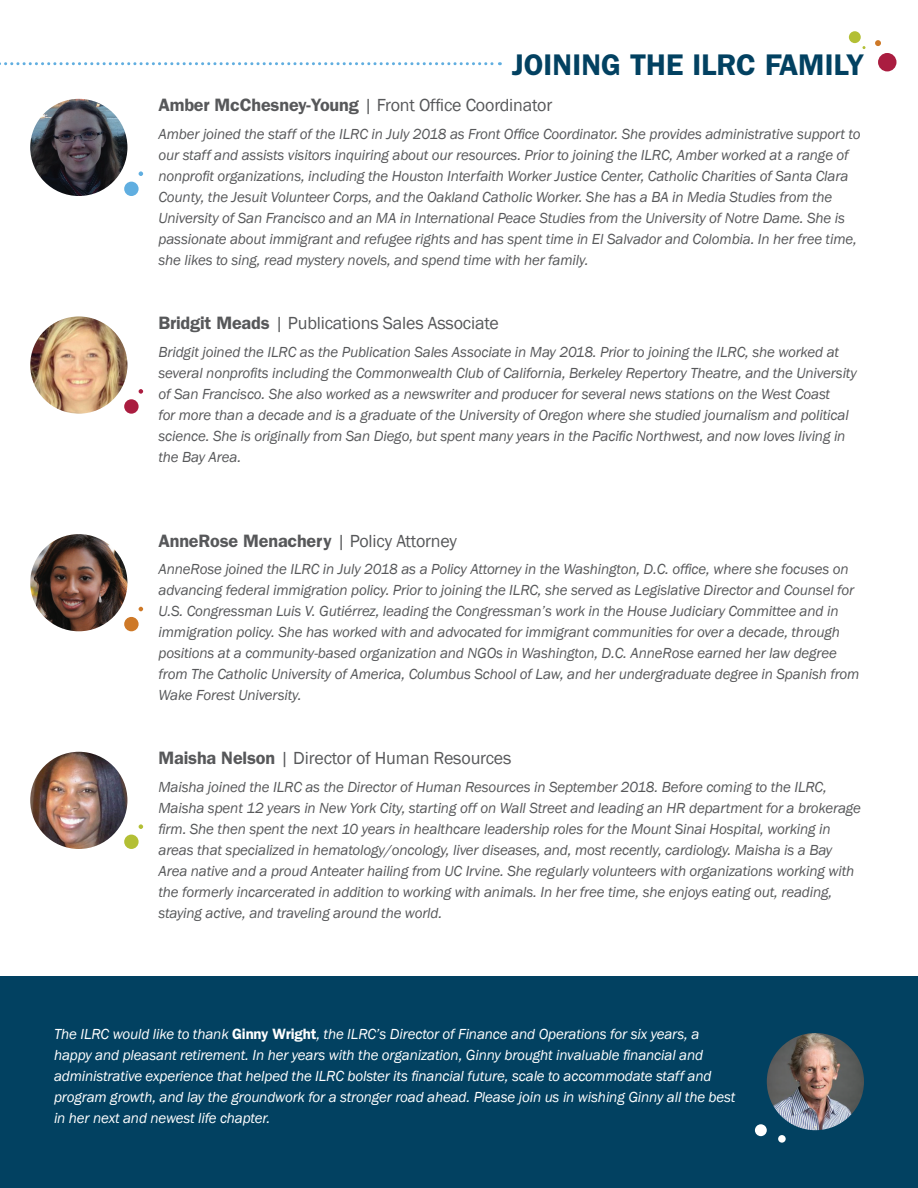
<style>
.page{position:relative;width:918px;height:1188px;background:#fff}
.page>*{position:absolute;margin:0;border:0;box-sizing:border-box;transform-origin:0 0}
.t1{font:600 30px "ITC Franklin Gothic Std";color:#024161}
.t2{font:18px "Franklin Gothic";letter-spacing:-.01em;color:#57585a}
.t3{font:600 18px "ITC Franklin Gothic Std";letter-spacing:-.01em;color:#57585a}
.t4{font:italic 15px/21px "Franklin Gothic";letter-spacing:-.01em;color:#57585a}
.t5{font:italic 15px/21px "Franklin Gothic";letter-spacing:-.01em;color:#fff}
.s1{font-family:"ITC Franklin Gothic Std";font-weight:600}
.s2{font-family:"Franklin Gothic";font-weight:400}
.s3{font-family:"ITC Franklin Gothic Std";font-weight:600;font-style:normal}
</style>
<div class="page">
<svg style="left:0;top:62px;width:500px;height:3px"></svg>
<img style="left:30px;top:99px;width:97px;height:97px;border-radius:49px">
<img style="left:30px;top:316px;width:97px;height:98px;border-radius:49px">
<img style="left:30px;top:534px;width:97px;height:97px;border-radius:49px">
<img style="left:30px;top:752px;width:97px;height:97px;border-radius:49px">
<div style="left:124px;top:182px;width:15px;height:14px;background:#60aee0;border-radius:50%"></div>
<svg style="left:139px;top:171px;width:4px;height:5px"></svg>
<div style="left:124px;top:399px;width:15px;height:15px;background:#aa1d40;border-radius:50%"></div>
<svg style="left:139px;top:389px;width:4px;height:5px"></svg>
<div style="left:124px;top:617px;width:15px;height:14px;background:#ce7928;border-radius:50%"></div>
<svg style="left:139px;top:607px;width:4px;height:4px"></svg>
<div style="left:124px;top:835px;width:15px;height:14px;background:#b3bf35;border-radius:50%"></div>
<svg style="left:139px;top:824px;width:4px;height:5px"></svg>
<div style="left:0;top:976px;width:918px;height:212px;background:#024161"></div>
<svg style="left:875px;top:40px;width:6px;height:6px"></svg>
<div style="left:849px;top:31px;width:12px;height:12px;background:#b3bf35;border-radius:50%"></div>
<svg style="left:862px;top:46px;width:4px;height:3px"></svg>
<div style="left:878px;top:53px;width:19px;height:18px;background:#aa1d40;border-radius:50%"></div>
<img style="left:767px;top:1033px;width:97px;height:97px;border-radius:49px">
<div style="left:755px;top:1124px;width:12px;height:12px;background:#fff;border-radius:50%"></div>
<div style="left:778px;top:1135px;width:8px;height:8px;background:#fff;border-radius:50%"></div>
<h1 class="t1" style="left:512px;top:47px;width:354px">JOINING THE ILRC FAMILY</h1>
<p class="t2" style="left:159px;top:94px;width:395px"><span class="s1">Amber McChesney-Young</span> | Front Office Coordinator</p>
<p class="t4" style="left:159px;top:124px;width:704px">Amber joined the staff of the ILRC in July 2018 as Front Office Coordinator. She provides administrative support to our staff and assists visitors inquiring about our resources. Prior to joining the ILRC, Amber worked at a range of nonprofit organizations, including the Houston Interfaith Worker Justice Center, Catholic Charities of Santa Clara County, the Jesuit Volunteer Corps, and the Oakland Catholic Worker. She has a BA in Media Studies from the University of San Francisco and an MA in International Peace Studies from the University of Notre Dame. She is passionate about immigrant and refugee rights and has spent time in El Salvador and Colombia. In her free time, she likes to sing, read mystery novels, and spend time with her family.</p>
<p class="t2" style="left:159px;top:312px;width:342px"><span class="s1">Bridgit Meads</span> | Publications Sales Associate</p>
<p class="t4" style="left:159px;top:342px;width:700px">Bridgit joined the ILRC as the Publication Sales Associate in May 2018. Prior to joining the ILRC, she worked at several nonprofits including the Commonwealth Club of California, Berkeley Repertory Theatre, and the University of San Francisco. She also worked as a newswriter and producer for several news stations on the West Coast<br>for more than a decade and is a graduate of the University of Oregon where she studied journalism and political science. She is originally from San Diego, but spent many years in the Pacific Northwest, and now loves living in the Bay Area.</p>
<p class="t3" style="left:159px;top:530px;width:300px">AnneRose Menachery <span class="s2">| Policy Attorney</span></p>
<p class="t4" style="left:159px;top:559px;width:703px">AnneRose joined the ILRC in July 2018 as a Policy Attorney in the Washington, D.C. office, where she focuses on advancing federal immigration policy. Prior to joining the ILRC, she served as Legislative Director and Counsel for U.S. Congressman Luis V. Gutiérrez, leading the Congressman’s work in the House Judiciary Committee and in immigration policy. She has worked with and advocated for immigrant communities for over a decade, through positions at a community-based organization and NGOs in Washington, D.C. AnneRose earned her law degree from The Catholic University of America, Columbus School of Law, and her undergraduate degree in Spanish from Wake Forest University.</p>
<p class="t2" style="left:159px;top:747px;width:354px"><span class="s1">Maisha Nelson</span> | Director of Human Resources</p>
<p class="t4" style="left:159px;top:777px;width:704px">Maisha joined the ILRC as the Director of Human Resources in September 2018. Before coming to the ILRC, Maisha spent 12 years in New York City, starting off on Wall Street and leading an HR department for a brokerage firm. She then spent the next 10 years in healthcare leadership roles for the Mount Sinai Hospital, working in areas that specialized in hematology/oncology, liver diseases, and, most recently, cardiology. Maisha is a Bay Area native and a proud Anteater hailing from UC Irvine. She regularly volunteers with organizations working with the formerly incarcerated in addition to working with animals. In her free time, she enjoys eating out, reading, staying active, and traveling around the world.</p>
<p class="t5" style="left:54px;top:1023px;width:683px">The ILRC would like to thank <span class="s3">Ginny Wright</span>, the ILRC’s Director of Finance and Operations for six years, a happy and pleasant retirement. In her years with the organization, Ginny brought invaluable financial and administrative experience that helped the ILRC bolster its financial future, scale to accommodate staff and program growth, and lay the groundwork for a stronger road ahead. Please join us in wishing Ginny all the best in her next and newest life chapter.</p>
</div>
